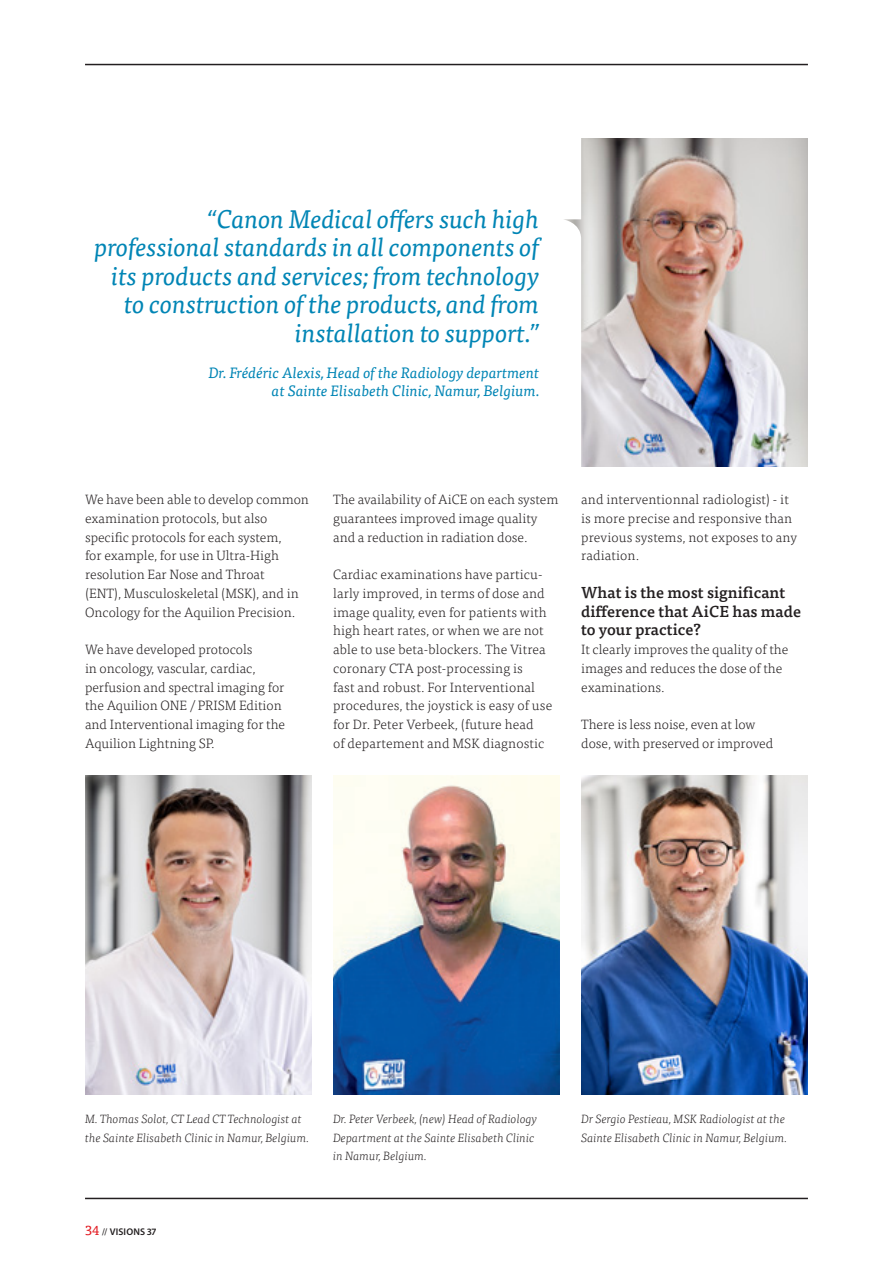
<style>
.page{position:relative;width:893px;height:1263px;background:#fff}
.page>*{position:absolute;margin:0;border:0;box-sizing:border-box;transform-origin:0 0}
.t1{font:italic 25.5px/28.5px "Tisa Pro";letter-spacing:-.01em;color:#0085b5;text-align:right}
.t2{font:500 15.75px/18.8px "Tisa Pro";color:#231f20}
.t3{font:italic 15px/18px "Tisa Pro";color:#0085b5;text-align:right}
.t4{font:300 13.5px/18.8px "Tisa Pro";color:#231f20}
.t5{font:italic 300 12px/18.8px "Tisa Pro";color:#231f20}
.t6{font:600 9.75px "Myriad Pro";letter-spacing:.015em;color:#231f20}
.s1{font-family:"Tisa Pro";font-weight:400;font-size:13.5px;color:#e21a21}
.s2{font-weight:400}
</style>
<div class="page">
<hr style="left:85px;top:64px;width:723px;height:1px;background:#231f20">
<hr style="left:85px;top:1198px;width:723px;height:1px;background:#231f20">
<img style="left:581px;top:138px;width:227px;height:328px">
<img style="left:581px;top:776px;width:227px;height:319px">
<img style="left:333px;top:776px;width:227px;height:319px">
<img style="left:85px;top:776px;width:227px;height:319px">
<h1 class="t1" style="left:94px;top:203px;width:447px">“Canon Medical offers such high professional standards in all components of its products and services; from technology to construction of the products, and from installation to support.”</h1>
<p class="t3" style="left:208px;top:363px;width:333px">Dr. Frédéric Alexis, Head of the Radiology department at Sainte Elisabeth Clinic, Namur, Belgium.</p>
<p class="t4" style="left:85px;top:489px;width:225px">We have been able to develop common examination protocols, but also specific protocols for each system,<br>for example, for use in Ultra-High resolution Ear Nose and Throat<br>(ENT), Musculoskeletal (MSK), and in Oncology for the Aquilion Precision.</p>
<p class="t4" style="left:85px;top:639px;width:202px">We have developed protocols<br>in oncology, vascular, cardiac, perfusion and spectral imaging for the Aquilion ONE / PRISM Edition and Interventional imaging for the<br>Aquilion Lightning SP.</p>
<p class="t4" style="left:333px;top:489px;width:227px">The availability of AiCE on each system guarantees improved image quality and a reduction in radiation dose.</p>
<p class="t4" style="left:333px;top:564px;width:221px">Cardiac examinations have particu&shy;larly improved, in terms of dose and image quality, even for patients with high heart rates, or when we are not able to use beta-blockers. The Vitrea coronary CTA post-processing is<br>fast and robust. For Interventional procedures, the joystick is easy of use for Dr. Peter Verbeek, (future head<br>of departement and MSK diagnostic</p>
<p class="t4" style="left:581px;top:489px;width:217px">and interventionnal radiologist) - it is more precise and responsive than previous systems, not exposes to any radiation.</p>
<p class="t2" style="left:581px;top:582px;width:221px">What is the most significant difference that AiCE has made to your practice?</p>
<p class="t4" style="left:581px;top:639px;width:209px">It clearly improves the quality of the images and reduces the dose of the examinations.</p>
<p class="t4" style="left:581px;top:714px;width:194px">There is less noise, even at low dose, with preserved or improved</p>
<p class="t5" style="left:85px;top:1109px;width:226px">M. Thomas Solot, CT Lead CT Technologist at the Sainte Elisabeth Clinic in Namur, Belgium.</p>
<p class="t6" style="left:85px;top:1226px;width:72px"><span class="s1">34</span> <span class="s2">//</span>VISIONS 37</p>
<p class="t5" style="left:333px;top:1109px;width:205px">Dr. Peter Verbeek, (new) Head of Radiology<br>Department at the Sainte Elisabeth Clinic in Namur, Belgium.</p>
<p class="t5" style="left:581px;top:1109px;width:208px">Dr Sergio Pestieau, MSK Radiologist at the<br>Sainte Elisabeth Clinic in Namur, Belgium.</p>
</div>
